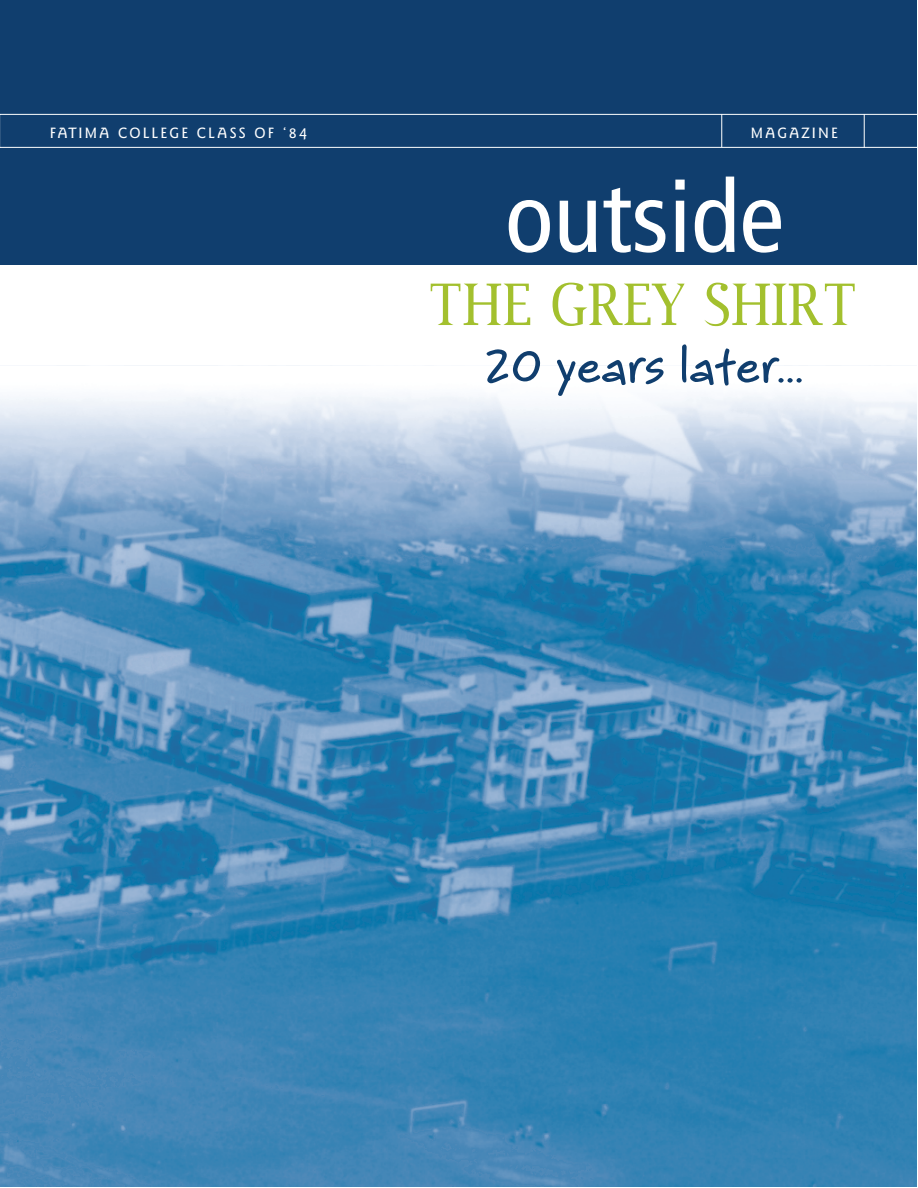
<style>
.page{position:relative;width:918px;height:1188px;background:#fff}
.page>*{position:absolute;margin:0;border:0;box-sizing:border-box;transform-origin:0 0}
.t1{font:condensed 100.5px "Frutiger";color:#fff}
.t2{font:67.5px "Cothral";color:#a3c02e}
.t3{font:700 55.5px "Bruno JB";color:#103e6e}
.t4{font:500 15px "Goudy Sans IT Cby BT";letter-spacing:.14em;color:#fff}
</style>
<div class="page">
<img style="left:0;top:395px;width:916px;height:791px">
<div style="left:0;top:0;width:916px;height:265px;background:#103e6e"></div>
<svg style="left:0;top:114px;width:916px;height:34px"></svg>
<hr style="left:721px;top:114px;width:1px;height:33px;background:#fff">
<hr style="left:864px;top:114px;width:1px;height:34px;background:#fff">
<p class="t4" style="left:50px;top:127px;width:259px">FATIMA COLLEGE CLASS OF ‘84</p>
<p class="t4" style="left:751px;top:127px;width:89px">MAGAZINE</p>
<h1 class="t1" style="left:505px;top:177px;width:281px">outside</h1>
<h2 class="t2" style="left:428px;top:281px;width:430px">THE GREY SHIRT</h2>
<h3 class="t3" style="left:485px;top:345px;width:320px">20 years later...</h3>
</div>
